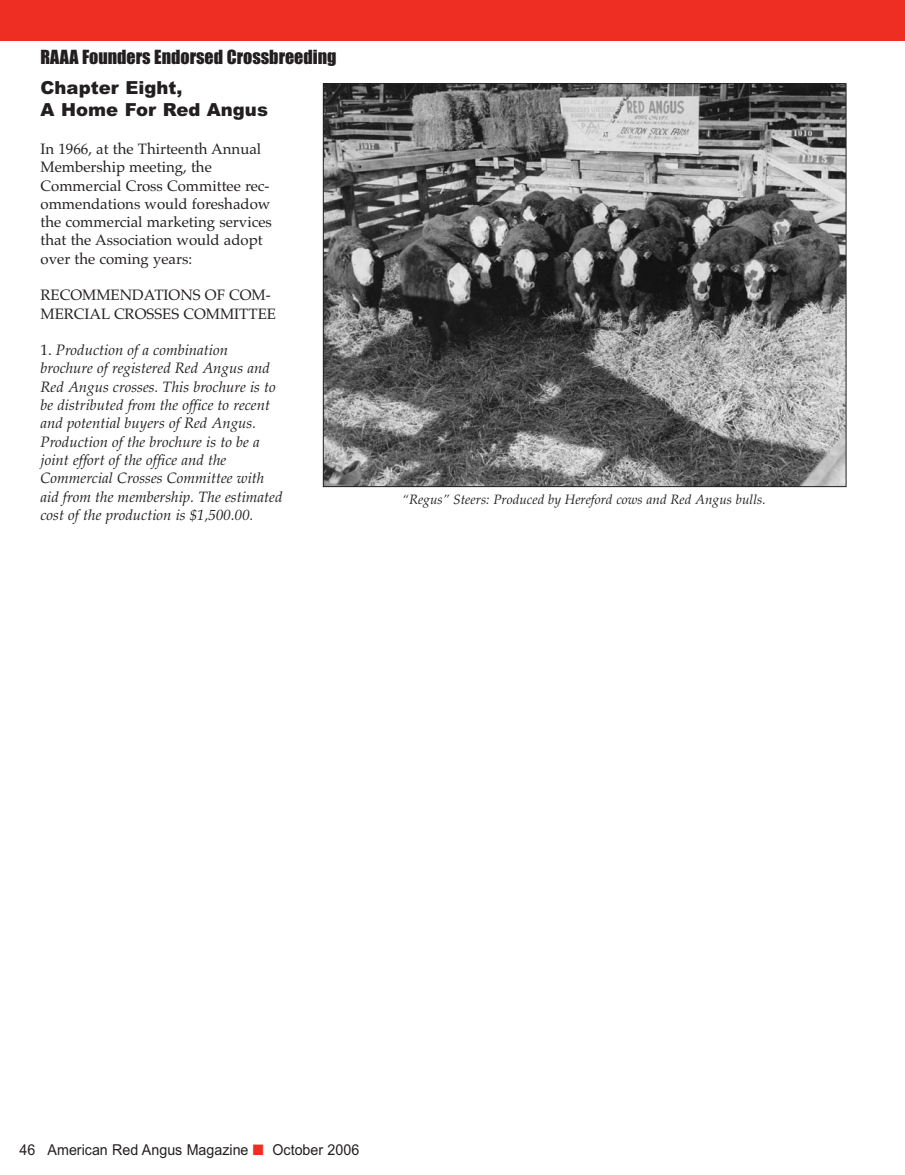
<style>
.page{position:relative;width:905px;height:1175px;background:#fff}
.page>*{position:absolute;margin:0;border:0;box-sizing:border-box;transform-origin:0 0}
.t1{font:18px "Impact";color:#231f20}
.t2{font:900 18px/21.6px "Arial";color:#231f20}
.t3{font:italic 15px/18.3px "Palatino";color:#231f20}
.t4{font:15px/18.3px "Palatino";color:#231f20}
.t5{font:15px "Arial";color:#231f20;scale:.95 1}
.t6{font:italic 13.5px "Palatino";color:#231f20}
.s1{font-style:normal}
.s2{color:#ee2e22}
</style>
<div class="page">
<div style="left:0;top:0;width:904px;height:40px;background:#ee2e22"></div>
<img style="left:325px;top:85px;width:519px;height:400px">
<p class="t1" style="left:40px;top:47px;width:297px">RAAA Founders Endorsed Crossbreeding</p>
<p class="t2" style="left:40px;top:77px;width:229px">Chapter Eight,<br>A Home For Red Angus</p>
<p class="t4" style="left:40px;top:140px;width:233px">In 1966, at the Thirteenth Annual<br>Membership meeting, the<br>Commercial Cross Committee rec&shy;ommendations would foreshadow the commercial marketing services that the Association would adopt over the coming years:</p>
<p class="t4" style="left:40px;top:286px;width:237px">RECOMMENDATIONS OF COM-<br>MERCIAL CROSSES COMMITTEE</p>
<p class="t3" style="left:40px;top:341px;width:243px"><span class="s1">1.</span> Production of a combination brochure of registered Red Angus and Red Angus crosses. This brochure is to be distributed from the office to recent and potential buyers of Red Angus.<br>Production of the brochure is to be a joint effort of the office and the Commercial Crosses Committee with aid from the membership. The estimated cost of the production is $1,500.00.</p>
<p class="t6" style="left:402px;top:491px;width:365px">“Regus” Steers: Produced by Hereford cows and Red Angus bulls.</p>
<p class="t5" style="left:20px;top:1140px;width:359px">46 American Red Angus Magazine <span class="s2">■</span> October 2006</p>
</div>
